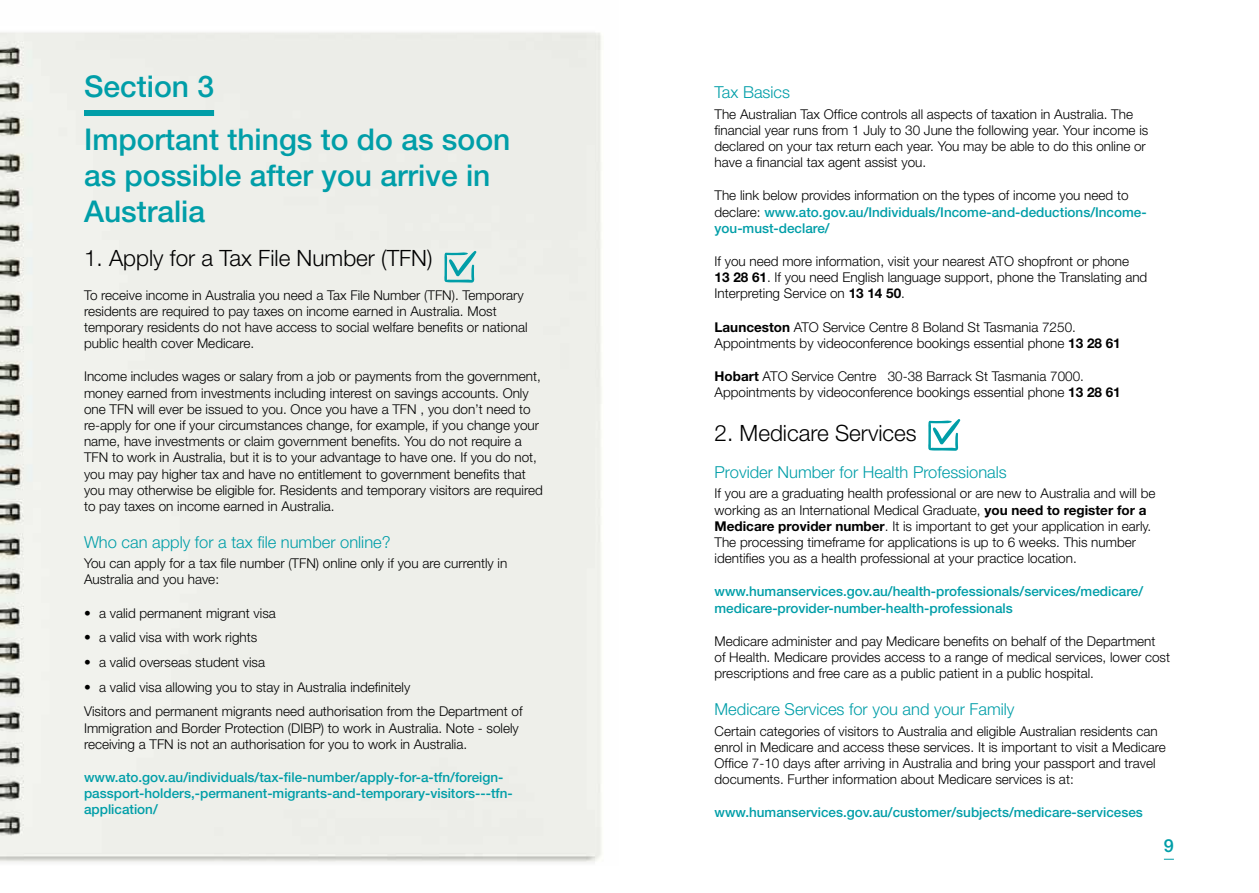
<style>
.page{position:relative;width:1259px;height:893px;background:#fff}
.page>*{position:absolute;margin:0;border:0;box-sizing:border-box;transform-origin:0 0}
.t1{font:500 30px/52.9px "Helvetica Neue";color:#009ea8}
.t2{font:300 22.5px "Helvetica Neue";color:#000}
.t3{font:500 18px "Helvetica Neue";color:#009ea8}
.t4{font:300 16.5px "Helvetica Neue";color:#009ea8}
.t5{font:300 13.5px/16.2px "Helvetica Neue";color:#000}
.t6{font:500 13.5px/16.2px "Helvetica Neue";color:#009ea8}
.s1{font-weight:300;color:#000}
.s2{font-weight:700}
</style>
<div class="page">
<div style="left:0;top:32px;width:602px;height:831px;background:#eeefea"></div>
<div style="left:84px;top:110px;width:130px;height:6px;background:#009ea8"></div>
<svg style="left:443px;top:250px;width:34px;height:33px"></svg>
<svg style="left:928px;top:419px;width:32px;height:32px"></svg>
<h1 class="t1" style="left:84px;top:60px;width:428px">Section 3<br>Important things to do as soon</h1>
<h1 class="t1" style="left:84px;top:157px;width:408px;line-height:36px">as possible after you arrive in<br>Australia</h1>
<h2 class="t2" style="left:84px;top:245px;width:350px">1. Apply for a Tax File Number (TFN)</h2>
<p class="t5" style="left:84px;top:286px;width:445px">To receive income in Australia you need a Tax File Number (TFN). Temporary residents are required to pay taxes on income earned in Australia. Most temporary residents do not have access to social welfare benefits or national public health cover Medicare.</p>
<p class="t5" style="left:84px;top:368px;width:460px">Income includes wages or salary from a job or payments from the government, money earned from investments including interest on savings accounts. Only one TFN will ever be issued to you. Once you have a TFN , you don’t need to re-apply for one if your circumstances change, for example, if you change your name, have investments or claim government benefits. You do not require a TFN to work in Australia, but it is to your advantage to have one. If you do not, you may pay higher tax and have no entitlement to government benefits that you may otherwise be eligible for. Residents and temporary visitors are required to pay taxes on income earned in Australia.</p>
<p class="t4" style="left:84px;top:532px;width:308px">Who can apply for a tax file number online?</p>
<p class="t5" style="left:84px;top:555px;width:425px">You can apply for a tax file number (TFN) online only if you are currently in<br>Australia and you have:</p>
<p class="t5" style="left:84px;top:604px;width:193px">• a valid permanent migrant visa</p>
<p class="t5" style="left:84px;top:629px;width:175px">• a valid visa with work rights</p>
<p class="t5" style="left:84px;top:654px;width:183px">• a valid overseas student visa</p>
<p class="t5" style="left:84px;top:674px;width:440px;line-height:24.8px">• a valid visa allowing you to stay in Australia indefinitely<br>Visitors and permanent migrants need authorisation from the Department of</p>
<p class="t5" style="left:84px;top:719px;width:436px">Immigration and Border Protection (DIBP) to work in Australia. Note - solely receiving a TFN is not an authorisation for you to work in Australia.</p>
<p class="t6" style="left:84px;top:769px;width:430px">www.ato.gov.au/individuals/tax-file-number/apply-for-a-tfn/foreign&shy;passport-holders,-permanent-migrants-and-temporary-visitors---tfn&shy;application/</p>
<p class="t4" style="left:714px;top:82px;width:77px">Tax Basics</p>
<p class="t5" style="left:714px;top:105px;width:435px">The Australian Tax Office controls all aspects of taxation in Australia. The financial year runs from 1 July to 30 June the following year. Your income is declared on your tax return each year. You may be able to do this online or have a financial tax agent assist you.</p>
<p class="t6" style="left:714px;top:187px;width:433px"><span class="s1">The link below provides information on the types of income you need to declare:</span> www.ato.gov.au/Individuals/Income-and-deductions/Income&shy;you-must-declare/</p>
<p class="t5" style="left:714px;top:253px;width:434px">If you need more information, visit your nearest ATO shopfront or phone<br><span class="s2">13 28 61</span>. If you need English language support, phone the Translating and<br>Interpreting Service on <span class="s2">13 14 50</span>.</p>
<p class="t5" style="left:714px;top:318px;width:408px"><span class="s2">Launceston</span> ATO Service Centre 8 Boland St Tasmania 7250.<br>Appointments by videoconference bookings essential phone <span class="s2">13 28 61</span></p>
<p class="t5" style="left:714px;top:368px;width:408px"><span class="s2">Hobart</span> ATO Service Centre 30-38 Barrack St Tasmania 7000.<br>Appointments by videoconference bookings essential phone <span class="s2">13 28 61</span></p>
<h2 class="t2" style="left:714px;top:419px;width:204px">2. Medicare Services</h2>
<p class="t4" style="left:714px;top:462px;width:294px">Provider Number for Health Professionals</p>
<p class="t5" style="left:714px;top:485px;width:442px">If you are a graduating health professional or are new to Australia and will be working as an International Medical Graduate, <span class="s2">you need to register for a Medicare provider number</span>. It is important to get your application in early.<br>The processing timeframe for applications is up to 6 weeks. This number identifies you as a health professional at your practice location.</p>
<p class="t6" style="left:714px;top:583px;width:430px">www.humanservices.gov.au/health-professionals/services/medicare/ medicare-provider-number-health-professionals</p>
<p class="t5" style="left:714px;top:633px;width:457px">Medicare administer and pay Medicare benefits on behalf of the Department<br>of Health. Medicare provides access to a range of medical services, lower cost prescriptions and free care as a public patient in a public hospital.</p>
<p class="t4" style="left:714px;top:699px;width:301px">Medicare Services for you and your Family</p>
<p class="t5" style="left:714px;top:722px;width:453px">Certain categories of visitors to Australia and eligible Australian residents can enrol in Medicare and access these services. It is important to visit a Medicare Office 7-10 days after arriving in Australia and bring your passport and travel documents. Further information about Medicare services is at:</p>
<p class="t6" style="left:714px;top:804px;width:430px">www.humanservices.gov.au/customer/subjects/medicare-serviceses</p>
<h3 class="t3" style="left:1164px;top:835px;width:12px">9</h3>
</div>
